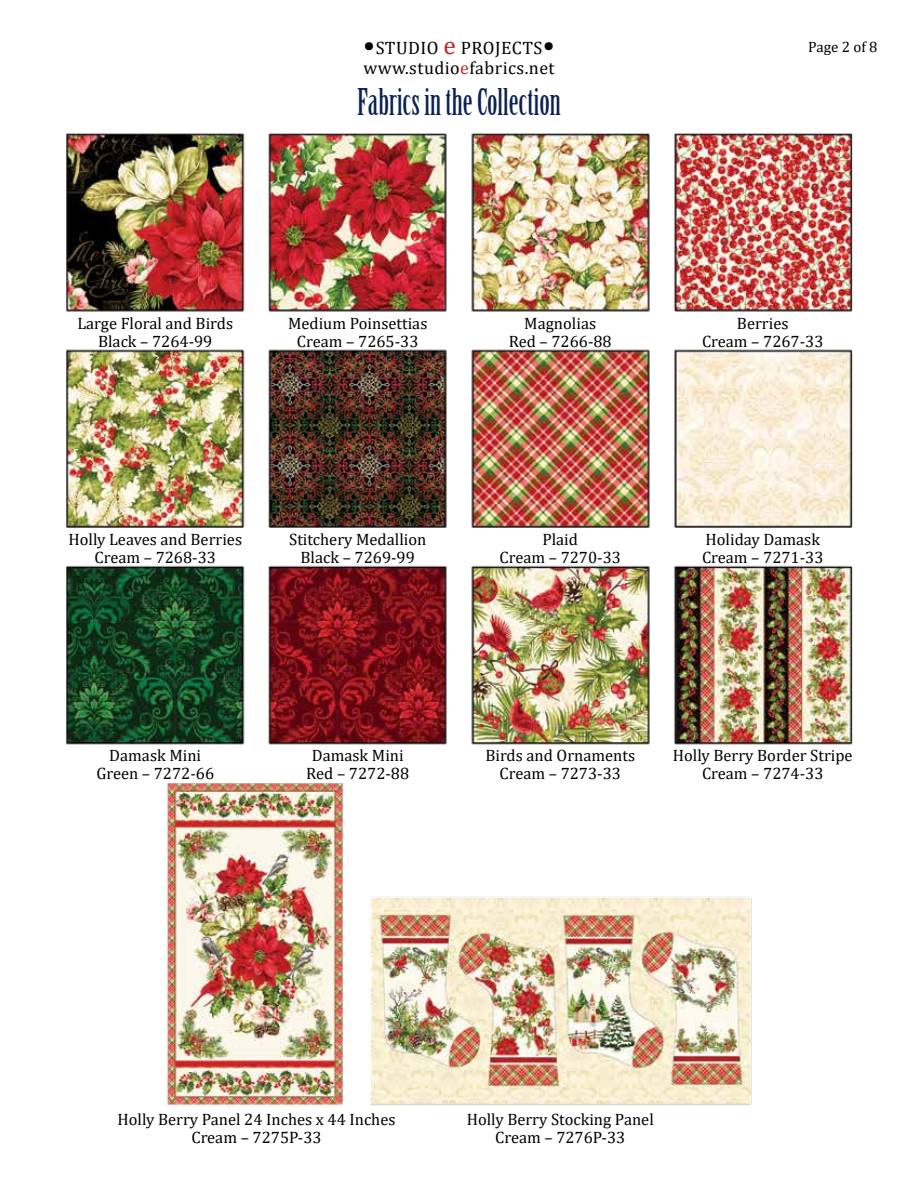
<style>
.page{position:relative;width:918px;height:1188px;background:#fff}
.page>*{position:absolute;margin:0;border:0;box-sizing:border-box;transform-origin:0 0}
.t1{font:36px "Birch Std";color:#0b2352}
.t2{font:18px "Cambria";letter-spacing:.025em;color:#000}
.t3{font:16.5px/18px "Cambria";color:#000;text-align:center}
.t4{font:15px "Cambria";color:#000}
.s1{font-size:27px}
.s2{font-size:25.5px;color:#c1272d}
.s3{color:#c0272e}
</style>
<div class="page">
<img style="left:66px;top:133px;width:787px;height:973px">
<p class="t2" style="left:363px;top:37px;width:193px"><span class="s1">•</span>STUDIO <span class="s2">e</span> PROJECTS<span class="s1">•</span></p>
<p class="t4" style="left:808px;top:38px;width:71px">Page 2 of 8</p>
<h1 class="t1" style="left:357px;top:81px;width:205px">Fabrics in the Collection</h1>
<p class="t2" style="left:363px;top:57px;width:193px">www.studio<span class="s3">e</span>fabrics.net</p>
<p class="t3" style="left:77px;top:314px;width:157px">Large Floral and Birds<br>Black – 7264-99</p>
<p class="t3" style="left:288px;top:314px;width:141px">Medium Poinsettias<br>Cream – 7265-33</p>
<p class="t3" style="left:509px;top:314px;width:104px">Magnolias<br>Red – 7266-88</p>
<p class="t3" style="left:702px;top:314px;width:123px">Berries<br>Cream – 7267-33</p>
<p class="t3" style="left:68px;top:530px;width:175px">Holly Leaves and Berries<br>Cream – 7268-33</p>
<p class="t3" style="left:289px;top:530px;width:139px">Stitchery Medallion<br>Black – 7269-99</p>
<p class="t3" style="left:499px;top:530px;width:123px">Plaid<br>Cream – 7270-33</p>
<p class="t3" style="left:702px;top:530px;width:123px;text-align:left">Holiday Damask<br>Cream – 7271-33</p>
<p class="t3" style="left:96px;top:746px;width:119px">Damask Mini<br>Green – 7272-66</p>
<p class="t3" style="left:306px;top:746px;width:104px">Damask Mini<br>Red – 7272-88</p>
<p class="t3" style="left:485px;top:746px;width:151px">Birds and Ornaments<br>Cream – 7273-33</p>
<p class="t3" style="left:673px;top:746px;width:181px">Holly Berry Border Stripe<br>Cream – 7274-33</p>
<p class="t3" style="left:117px;top:1111px;width:280px">Holly Berry Panel 24 Inches x 44 Inches<br>Cream – 7275P-33</p>
<p class="t3" style="left:467px;top:1111px;width:189px">Holly Berry Stocking Panel<br>Cream – 7276P-33</p>
</div>
